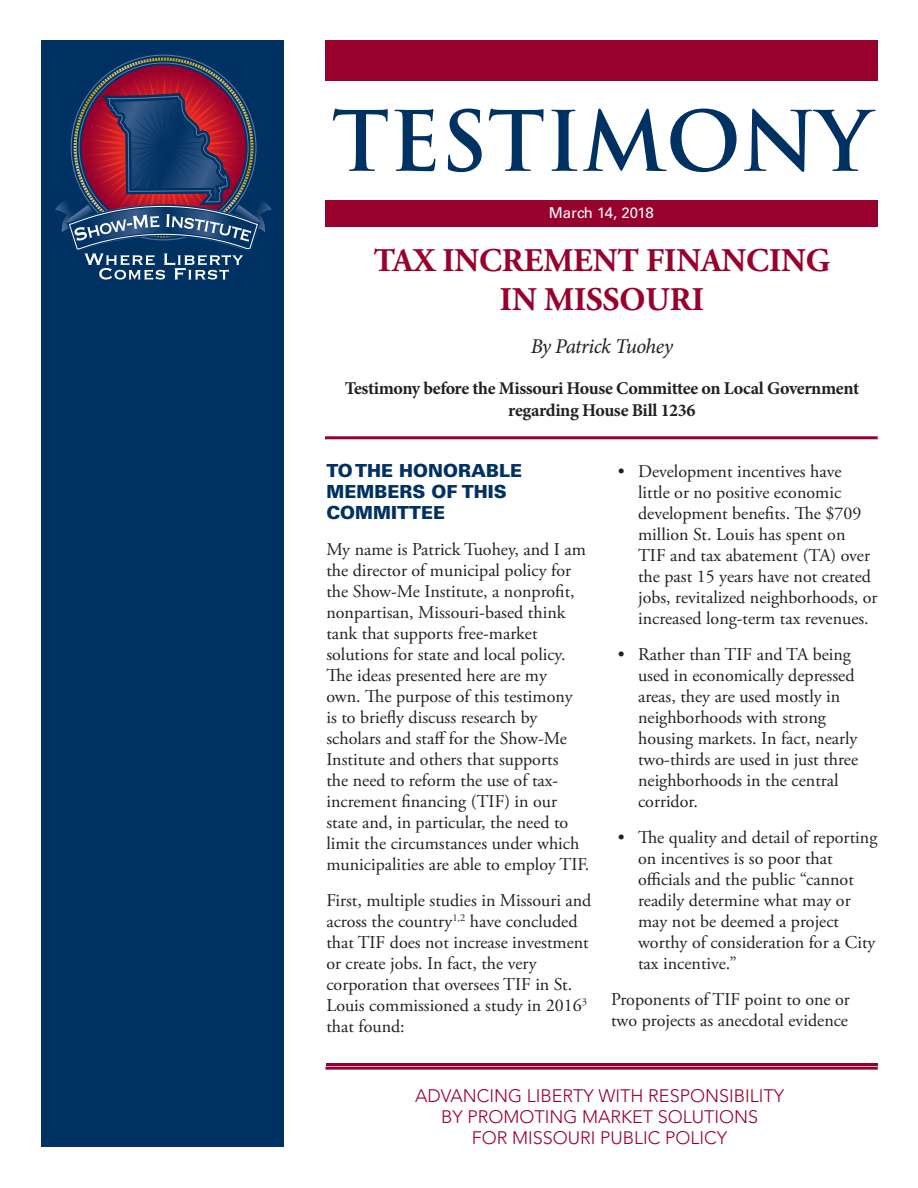
<style>
.page{position:relative;width:918px;height:1188px;background:#fff}
.page>*{position:absolute;margin:0;border:0;box-sizing:border-box;transform-origin:0 0}
.t1{font:700 81px "Trajan Pro";color:#003163}
.t2{font:700 33px/39px "Adobe Garamond Pro";color:#98012d;text-align:center}
.t3{font:italic 21px "Minion Pro";letter-spacing:-.03em;color:#231f20}
.t4{font:18px/21px "Adobe Garamond Pro";color:#231f20}
.t5{font:300 18px/21px "Avenir LT Std";color:#98012d;text-align:center}
.t6{font:700 18px/22.5px "Minion Pro";letter-spacing:-.02em;color:#231f20;text-align:center}
.Pa0{font:900 18px/21px "Univers LT Std";color:#003163}
.Body_Copy{font:15px "Univers LT Std";letter-spacing:-.01em;color:#fff}
</style>
<div class="page">
<hr style="left:326px;top:1067px;width:552px;height:3px;background:#98012d">
<div style="left:326px;top:200px;width:552px;height:27px;background:#98012d"></div>
<div style="left:326px;top:40px;width:552px;height:41px;background:#98012d"></div>
<div style="left:41px;top:40px;width:243px;height:1108px;background:#003163"></div>
<svg style="left:55px;top:66px;width:217px;height:214px"></svg>
<hr style="left:325px;top:436px;width:553px;height:3px;background:#98012d">
<hr style="left:326px;top:1064px;width:551px;height:2px;background:#98012d">
<h1 class="t1" style="left:332px;top:91px;width:541px">TESTIMONY</h1>
<p class="Body_Copy" style="left:549px;top:203px;width:107px">March 14, 2018</p>
<p class="t2" style="left:374px;top:242px;width:458px">TAX INCREMENT FINANCING<br>IN MISSOURI</p>
<p class="t3" style="left:531px;top:332px;width:144px">By Patrick Tuohey</p>
<p class="t6" style="left:345px;top:376px;width:516px">Testimony before the Missouri House Committee on Local Government regarding House Bill 1236</p>
<p class="Pa0" style="left:326px;top:459px;width:197px">TO THE HONORABLE<br>MEMBERS OF THIS<br>COMMITTEE</p>
<p class="t4" style="left:326px;top:539px;width:264px">My name is Patrick Tuohey, and I am the director of municipal policy for the Show-Me Institute, a nonprofit, nonpartisan, Missouri-based think tank that supports free-market solutions for state and local policy.<br>The ideas presented here are my<br>own. The purpose of this testimony<br>is to briefly discuss research by scholars and staff for the Show-Me Institute and others that supports<br>the need to reform the use of tax&shy;increment financing (TIF) in our state and, in particular, the need to limit the circumstances under which municipalities are able to employ TIF.</p>
<p class="t4" style="left:326px;top:890px;width:266px">First, multiple studies in Missouri and across the country<sup>1,2</sup> have concluded that TIF does not increase investment or create jobs. In fact, the very corporation that oversees TIF in St.<br>Louis commissioned a study in 2016<sup>3 </sup>that found:</p>
<p class="t4" style="left:638px;top:461px;width:241px;text-indent:-20px">• Development incentives have little or no positive economic development benefits. The $709 million St. Louis has spent on<br>TIF and tax abatement (TA) over the past 15 years have not created jobs, revitalized neighborhoods, or increased long-term tax revenues.</p>
<p class="t4" style="left:638px;top:644px;width:222px;text-indent:-20px">• Rather than TIF and TA being used in economically depressed areas, they are used mostly in neighborhoods with strong housing markets. In fact, nearly two-thirds are used in just three neighborhoods in the central corridor.</p>
<p class="t4" style="left:638px;top:827px;width:241px;text-indent:-20px">• The quality and detail of reporting on incentives is so poor that officials and the public “cannot readily determine what may or may not be deemed a project worthy of consideration for a City tax incentive.”</p>
<p class="t4" style="left:611px;top:989px;width:240px">Proponents of TIF point to one or two projects as anecdotal evidence</p>
<p class="t5" style="left:415px;top:1085px;width:370px">ADVANCING LIBERTY WITH RESPONSIBILITY<br>BY PROMOTING MARKET SOLUTIONS<br>FOR MISSOURI PUBLIC POLICY</p>
</div>
